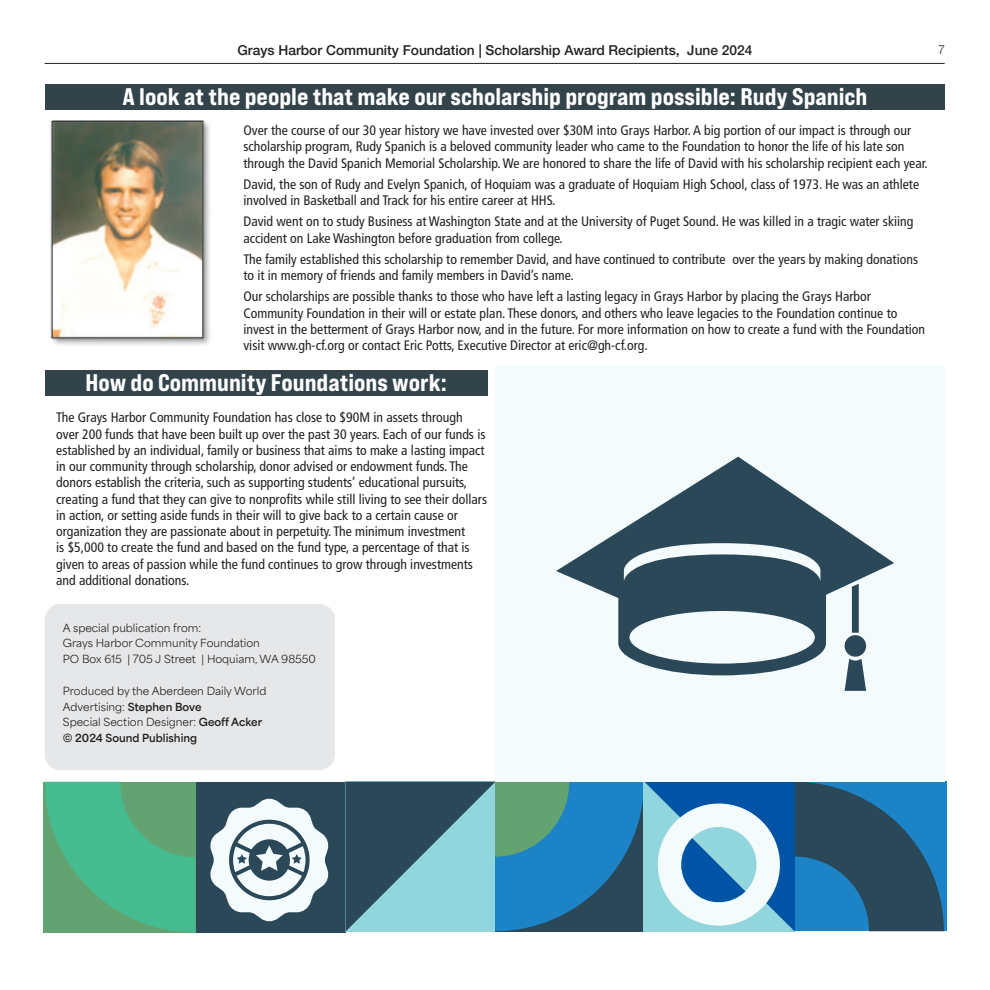
<style>
.page{position:relative;width:990px;height:990px;background:#fff}
.page>*{position:absolute;margin:0;border:0;box-sizing:border-box;transform-origin:0 0}
.t1{font:24px "Bebas Neue Pro Exp Eb";color:#fff}
.t2{font:condensed 13.75px/16.2px "Frutiger LT Std";color:#231f20}
.t3{font:500 13.75px "Helvetica Neue LT Std";color:#231f20}
.t4{font:300 12.5px "Helvetica Neue LT Std";color:#231f20}
.t5{font:10.5px/15.8px "Area Normal";color:#231f20}
.s1{font-weight:700}
</style>
<div class="page">
<hr style="left:45px;top:63px;width:899px;height:1px;background:#231f20">
<div style="left:45px;top:604px;width:290px;height:166px;background:#e6e7e9;border-radius:16px"></div>
<img style="left:50px;top:120px;width:160px;height:225px">
<div style="left:195px;top:782px;width:150px;height:150px;background:#2a4857"></div>
<svg style="left:45px;top:782px;width:150px;height:151px"></svg>
<svg style="left:210px;top:799px;width:119px;height:122px"></svg>
<svg style="left:345px;top:782px;width:599px;height:150px"></svg>
<div style="left:45px;top:84px;width:900px;height:26px;background:#32434a"></div>
<div style="left:45px;top:370px;width:443px;height:26px;background:#32434a"></div>
<div style="left:495px;top:365px;width:450px;height:417px;background:#f4fbfd"></div>
<svg style="left:556px;top:457px;width:338px;height:218px"></svg>
<svg style="left:852px;top:584px;width:7px;height:49px"></svg>
<div style="left:845px;top:635px;width:21px;height:22px;background:#2a4857;border-radius:50%"></div>
<svg style="left:845px;top:659px;width:21px;height:32px"></svg>
<p class="t3" style="left:237px;top:42px;width:517px">Grays Harbor Community Foundation | Scholarship Award Recipients, June 2024</p>
<p class="t4" style="left:938px;top:42px;width:8px">7</p>
<h1 class="t1" style="left:123px;top:81px;width:746px">A look at the people that make our scholarship program possible: Rudy Spanich</h1>
<p class="t2" style="left:243px;top:122px;width:686px">Over the course of our 30 year history we have invested over $30M into Grays Harbor. A big portion of our impact is through our scholarship program, Rudy Spanich is a beloved community leader who came to the Foundation to honor the life of his late son through the David Spanich Memorial Scholarship. We are honored to share the life of David with his scholarship recipient each year.</p>
<p class="t2" style="left:243px;top:176px;width:677px">David, the son of Rudy and Evelyn Spanich, of Hoquiam was a graduate of Hoquiam High School, class of 1973. He was an athlete involved in Basketball and Track for his entire career at HHS.</p>
<p class="t2" style="left:243px;top:214px;width:672px">David went on to study Business at Washington State and at the University of Puget Sound. He was killed in a tragic water skiing accident on Lake Washington before graduation from college.</p>
<p class="t2" style="left:243px;top:251px;width:676px">The family established this scholarship to remember David, and have continued to contribute over the years by making donations to it in memory of friends and family members in David’s name.</p>
<p class="t2" style="left:243px;top:288px;width:683px">Our scholarships are possible thanks to those who have left a lasting legacy in Grays Harbor by placing the Grays Harbor Community Foundation in their will or estate plan. These donors, and others who leave legacies to the Foundation continue to invest in the betterment of Grays Harbor now, and in the future. For more information on how to create a fund with the Foundation visit www.gh-cf.org or contact Eric Potts, Executive Director at eric@gh-cf.org.</p>
<h1 class="t1" style="left:86px;top:367px;width:363px">How do Community Foundations work:</h1>
<p class="t2" style="left:56px;top:410px;width:432px">The Grays Harbor Community Foundation has close to $90M in assets through over 200 funds that have been built up over the past 30 years. Each of our funds is established by an individual, family or business that aims to make a lasting impact in our community through scholarship, donor advised or endowment funds. The donors establish the criteria, such as supporting students’ educational pursuits, creating a fund that they can give to nonprofits while still living to see their dollars in action, or setting aside funds in their will to give back to a certain cause or organization they are passionate about in perpetuity. The minimum investment<br>is $5,000 to create the fund and based on the fund type, a percentage of that is given to areas of passion while the fund continues to grow through investments and additional donations.</p>
<p class="t5" style="left:63px;top:619px;width:255px">A special publication from:<br>Grays Harbor Community Foundation<br>PO Box 615 | 705 J Street | Hoquiam, WA 98550</p>
<p class="t5" style="left:63px;top:682px;width:205px">Produced by the Aberdeen Daily World<br>Advertising: <span class="s1">Stephen Bove<br></span>Special Section Designer: <span class="s1">Geoff Acker © 2024 Sound Publishing</span></p>
</div>
